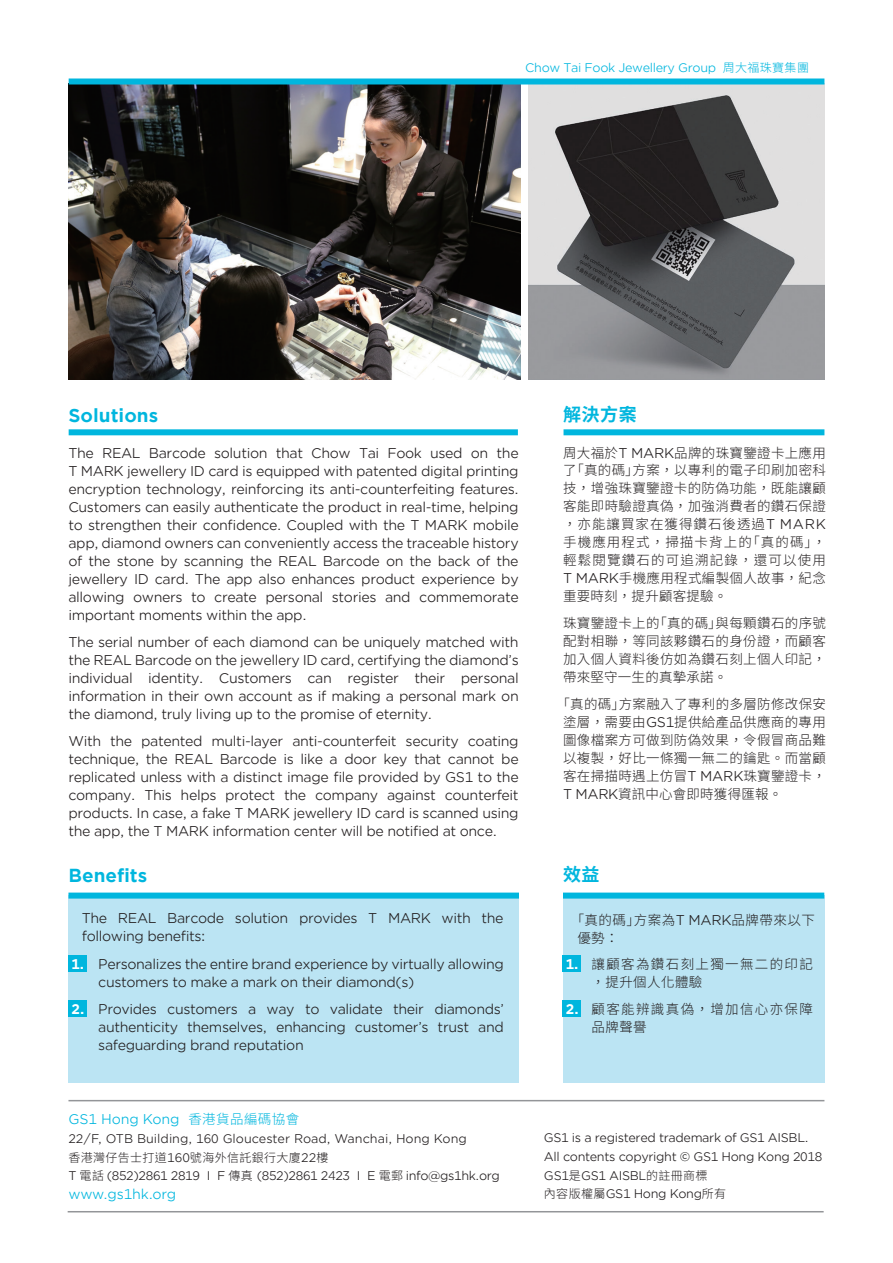
<style>
.page{position:relative;width:893px;height:1263px;background:#fff}
.page>*{position:absolute;margin:0;border:0;box-sizing:border-box;transform-origin:0 0}
.t1{font:700 18px "Gotham Office";color:#00b6de}
.t2{font:700 18px "Source Han Sans TW";letter-spacing:.03em;color:#00b6de}
.t3{font:13.5px/18px "Gotham Office";letter-spacing:-.03em;color:#231f20;text-align:justify}
.t4{font:300 13.5px/18px "Source Han Sans TW";letter-spacing:.025em;color:#231f20;text-align:justify}
.t5{font:300 13.5px/18px "Source Han Sans TW";letter-spacing:.1em;color:#231f20}
.t6{font:13.5px "Gotham Office";letter-spacing:-.01em;color:#00b6de}
.t7{font:700 13.5px "Gotham Office";color:#fff}
.t8{font:12px/18.8px "Gotham Office";letter-spacing:-.03em;color:#231f20}
.t9{font:12px "Gotham Office";color:#231f20}
.t10{font:12px "Gotham Office";letter-spacing:-.03em;color:#00b6de}
.t11{font:300 12px "Source Han Sans TW";letter-spacing:.03em;color:#231f20}
.s1{font-family:"Source Han Sans TW";font-weight:300}
.s2{font-family:"Gotham Office";font-weight:400}
.s3{color:#030303}
</style>
<div class="page">
<img style="left:69px;top:84px;width:451px;height:295px">
<div style="left:69px;top:429px;width:449px;height:6px;background:#00b6de"></div>
<div style="left:563px;top:429px;width:261px;height:6px;background:#00b6de"></div>
<img style="left:528px;top:84px;width:296px;height:295px">
<div style="left:69px;top:78px;width:755px;height:6px;background:#00b6de"></div>
<hr style="left:68px;top:1100px;width:756px;height:1px;background:#939598">
<hr style="left:68px;top:1211px;width:756px;height:1px;background:#939598">
<div style="left:68px;top:895px;width:756px;height:188px;background:#bbe4f3"></div>
<div style="left:68px;top:892px;width:756px;height:6px;background:#00b6de"></div>
<div style="left:519px;top:888px;width:44px;height:202px;background:#fff"></div>
<div style="left:68px;top:956px;width:19px;height:16px;background:#00b6de"></div>
<div style="left:68px;top:1001px;width:19px;height:16px;background:#00b6de"></div>
<div style="left:563px;top:955px;width:18px;height:16px;background:#00b6de"></div>
<div style="left:563px;top:1000px;width:18px;height:16px;background:#00b6de"></div>
<p class="t10" style="left:525px;top:60px;width:285px">Chow Tai Fook Jewellery Group <span class="s1">周大福珠寶集團</span></p>
<h1 class="t1" style="left:68px;top:403px;width:91px">Solutions</h1>
<p class="t3" style="left:68px;top:443px;width:452px">The REAL Barcode solution that Chow Tai Fook used on the T MARK jewellery ID card is equipped with patented digital printing encryption technology, reinforcing its anti-counterfeiting features.<br>Customers can easily authenticate the product in real-time, helping to strengthen their confidence. Coupled with the T MARK mobile app, diamond owners can conveniently access the traceable history of the stone by scanning the REAL Barcode on the back of the jewellery ID card. The app also enhances product experience by allowing owners to create personal stories and commemorate important moments within the app.</p>
<p class="t3" style="left:68px;top:632px;width:452px">The serial number of each diamond can be uniquely matched with the REAL Barcode on the jewellery ID card, certifying the diamond’s individual identity. Customers can register their personal information in their own account as if making a personal mark on the diamond, truly living up to the promise of eternity.</p>
<p class="t3" style="left:68px;top:731px;width:452px">With the patented multi-layer anti-counterfeit security coating technique, the REAL Barcode is like a door key that cannot be replicated unless with a distinct image file provided by GS1 to the company. This helps protect the company against counterfeit products. In case, a fake T MARK jewellery ID card is scanned using the app, the T MARK information center will be notified at once.</p>
<h1 class="t1" style="left:68px;top:863px;width:80px">Benefits</h1>
<p class="t3" style="left:82px;top:908px;width:423px">The REAL Barcode solution provides T MARK with the following benefits:</p>
<p class="t3" style="left:98px;top:955px;width:407px">Personalizes the entire brand experience by virtually allowing customers to make a mark on their diamond(s)</p>
<p class="t3" style="left:98px;top:1000px;width:407px">Provides customers a way to validate their diamonds’ authenticity themselves, enhancing customer’s trust and safeguarding brand reputation</p>
<p class="t7" style="left:71px;top:955px;width:14px">1.</p>
<p class="t7" style="left:72px;top:1000px;width:14px">2.</p>
<p class="t6" style="left:68px;top:1110px;width:232px">GS1 Hong Kong <span class="s1">香港貨品編碼協會</span></p>
<p class="t9" style="left:68px;top:1130px;width:400px">22/F, OTB Building, 160 Gloucester Road, Wanchai, Hong Kong</p>
<p class="t11" style="left:68px;top:1150px;width:261px">香港灣仔告士打道<span class="s2">160</span>號海外信託銀行大廈<span class="s2">22</span>樓</p>
<p class="t8" style="left:68px;top:1166px;width:433px">T <span class="s1">電話</span> (852)2861 2819 I F <span class="s1">傳真</span> (852)2861 2423 I E <span class="s1">電郵</span> info@gs1hk.org</p>
<p class="t6" style="left:68px;top:1185px;width:109px">www.gs1hk.org</p>
<h1 class="t2" style="left:563px;top:405px;width:75px">解決方案</h1>
<p class="t4" style="left:563px;top:444px;width:264px">周大福於<span class="s2">T MARK</span>品牌的珠寶鑒證卡上應用了「真的碼」方案，以專利的電子印刷加密科技，增強珠寶鑒證卡的防偽功能，既能讓顧客能即時驗證真偽，加強消費者的鑽石保證，亦能讓買家在獲得鑽石後透過<span class="s2">T MARK</span>手機應用程式，掃描卡背上的「真的碼」，輕鬆閱覽鑽石的可追溯記錄，還可以使用<span class="s2">T MARK</span>手機應用程式編製個人故事，紀念重要時刻，提升顧客提驗。</p>
<p class="t4" style="left:563px;top:615px;width:264px">珠寶鑒證卡上的「真的碼」與每顆鑽石的序號配對相聯，等同該夥鑽石的身份證，而顧客加入個人資料後仿如為鑽石刻上個人印記，帶來堅守一生的真摯承諾。</p>
<p class="t4" style="left:563px;top:696px;width:264px;text-indent:-6px">「真的碼」方案融入了專利的多層防修改保安塗層，需要由<span class="s2">GS1</span>提供給產品供應商的專用圖像檔案方可做到防偽效果，令假冒商品難以複製，好比一條獨一無二的鑰匙。而當顧客在掃描時遇上仿冒<span class="s2">T MARK</span>珠寶鑒證卡，<span class="s2">T MARK</span>資訊中心會即時獲得匯報。</p>
<h1 class="t2" style="left:563px;top:864px;width:38px">效益</h1>
<p class="t4" style="left:577px;top:911px;width:239px;text-indent:-6px">「真的碼」方案為<span class="s2">T MARK</span>品牌帶來以下優勢：</p>
<p class="t5" style="left:592px;top:955px;width:223px">讓顧客為鑽石刻上獨一無二的印記，提升個人化體驗</p>
<p class="t5" style="left:592px;top:1000px;width:223px">顧客能辨識真偽，增加信心亦保障品牌聲譽</p>
<p class="t7" style="left:566px;top:954px;width:14px">1.</p>
<p class="t7" style="left:566px;top:999px;width:14px">2.</p>
<p class="t8" style="left:544px;top:1128px;width:280px">GS1 is a registered trademark of GS1 AISBL.<br>All contents copyright <span class="s3">©</span> GS1 Hong Kong 2018<br>GS1<span class="s1">是</span>GS1 AISBL<span class="s1">的註冊商標<br>內容版權屬</span>GS1 Hong Kong<span class="s1">所有</span></p>
</div>
